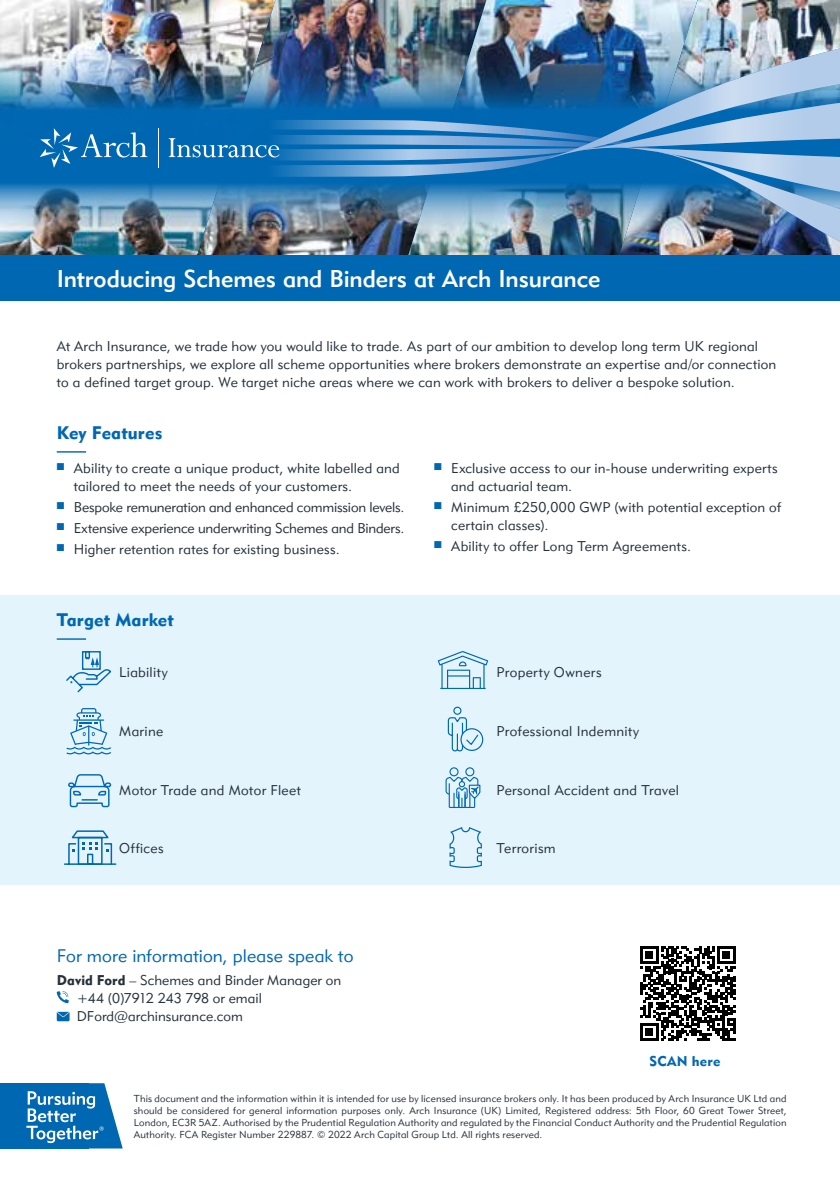
<style>
.page{position:relative;width:840px;height:1191px;background:#fff}
.page>*{position:absolute;margin:0;border:0;box-sizing:border-box;transform-origin:0 0}
.t1{font:24px "Geometric 415 BT Medium A";letter-spacing:-.005em;color:#fff}
.t2{font:18px "Geometric 415 BT Lite A";letter-spacing:.005em;color:#0067b2}
.t3{font:18px "Geometric 415 BT Black A";letter-spacing:.01em;color:#0067b2}
.t4{font:14px/18px "Geometric 415 BT Lite A";letter-spacing:.015em;color:#25303b}
.t5{font:14px "Geometric 415 BT Lite A";letter-spacing:-.005em;color:#25303b}
.t6{font:14px "Geometric 415 BT Lite A";letter-spacing:-.01em;color:#25303b}
.t7{font:14px "Geometric 415 BT Black A";letter-spacing:.02em;color:#0067b2}
.t8{font:10px/12px "Geometric 415 BT Lite A";letter-spacing:.015em;color:#25303b;text-align:justify}
.s1{font-family:"Geometric 415 BT Black A"}
</style>
<div class="page">
<div style="left:0;top:595px;width:839px;height:289px;background:#e3f4fd"></div>
<img style="left:0;top:243px;width:197px;height:12px">
<img style="left:197px;top:247px;width:211px;height:8px">
<img style="left:408px;top:247px;width:211px;height:8px">
<img style="left:619px;top:247px;width:220px;height:8px">
<img style="left:0;top:0;width:168px;height:50px">
<svg style="left:0;top:50px;width:21px;height:193px;background:#5497c3"></svg>
<img style="left:21px;top:193px;width:147px;height:54px">
<svg style="left:21px;top:177px;width:147px;height:16px;background:#1874b6"></svg>
<img style="left:21px;top:46px;width:147px;height:131px">
<svg style="left:57px;top:451px;width:29px;height:1px"></svg>
<hr style="left:57px;top:638px;width:29px;height:2px;background:#0067b2">
<svg style="left:66px;top:651px;width:46px;height:42px"></svg>
<svg style="left:66px;top:708px;width:45px;height:46px"></svg>
<svg style="left:68px;top:774px;width:44px;height:34px"></svg>
<svg style="left:64px;top:830px;width:53px;height:35px"></svg>
<svg style="left:437px;top:651px;width:51px;height:38px"></svg>
<div style="left:460px;top:728px;width:23px;height:23px;border:1px solid #0067b2;border-radius:50%"></div>
<svg style="left:447px;top:706px;width:32px;height:46px"></svg>
<div style="left:449px;top:767px;width:9px;height:9px;border:1px solid #0067b2;border-radius:50%"></div>
<div style="left:465px;top:767px;width:9px;height:9px;border:1px solid #0067b2;border-radius:50%"></div>
<svg style="left:445px;top:776px;width:35px;height:32px"></svg>
<svg style="left:449px;top:827px;width:32px;height:41px"></svg>
<svg style="left:57px;top:991px;width:12px;height:12px"></svg>
<svg style="left:57px;top:1011px;width:13px;height:10px"></svg>
<svg style="left:640px;top:946px;width:94px;height:94px"></svg>
<div style="left:0;top:1083px;width:89px;height:65px;background:#0067b2"></div>
<svg style="left:26px;top:1083px;width:97px;height:65px"></svg>
<div style="left:0;top:255px;width:839px;height:45px;background:#0067b2"></div>
<svg style="left:40px;top:128px;width:107px;height:40px;background:#237bbc"></svg>
<img style="left:168px;top:0;width:671px;height:247px">
<hr style="left:158px;top:128px;width:1px;height:39px;background:#fff">
<h1 class="t1" style="left:57px;top:264px;width:545px">Introducing Schemes and Binders at Arch Insurance</h1>
<p class="t4" style="left:57px;top:337px;width:720px">At Arch Insurance, we trade how you would like to trade. As part of our ambition to develop long term UK regional brokers partnerships, we explore all scheme opportunities where brokers demonstrate an expertise and/or connection to a defined target group. We target niche areas where we can work with brokers to deliver a bespoke solution.</p>
<p class="t3" style="left:57px;top:422px;width:107px">Key Features</p>
<p class="t4" style="left:74px;top:459px;width:327px;text-indent:-17px"><sup>■</sup> Ability to create a unique product, white labelled and tailored to meet the needs of your customers.</p>
<p class="t6" style="left:57px;top:498px;width:349px"><sup>■</sup> Bespoke remuneration and enhanced commission levels.</p>
<p class="t5" style="left:57px;top:519px;width:349px"><sup>■</sup> Extensive experience underwriting Schemes and Binders.</p>
<p class="t4" style="left:57px;top:539px;width:284px"><sup>■</sup> Higher retention rates for existing business.</p>
<p class="t4" style="left:451px;top:459px;width:328px;text-indent:-17px"><sup>■</sup> Exclusive access to our in-house underwriting experts and actuarial team.</p>
<p class="t4" style="left:451px;top:498px;width:331px;text-indent:-17px"><sup>■</sup> Minimum £250,000 GWP (with potential exception of certain classes).</p>
<p class="t4" style="left:434px;top:537px;width:258px"><sup>■</sup> Ability to offer Long Term Agreements.</p>
<p class="t3" style="left:57px;top:609px;width:119px">Target Market</p>
<p class="t4" style="left:119px;top:663px;width:50px">Liability</p>
<p class="t4" style="left:119px;top:722px;width:46px">Marine</p>
<p class="t4" style="left:119px;top:780px;width:183px">Motor Trade and Motor Fleet</p>
<p class="t4" style="left:119px;top:839px;width:46px">Offices</p>
<p class="t2" style="left:57px;top:944px;width:298px">For more information, please speak to</p>
<p class="t4" style="left:77px;top:971px;width:265px;text-indent:-20px"><span class="s1">David Ford</span> – Schemes and Binder Manager on +44 (0)7912 243 798 or email<br>DFord@archinsurance.com</p>
<p class="t4" style="left:496px;top:663px;width:106px">Property Owners</p>
<p class="t4" style="left:496px;top:722px;width:144px">Professional Indemnity</p>
<p class="t4" style="left:496px;top:780px;width:184px">Personal Accident and Travel</p>
<p class="t4" style="left:496px;top:839px;width:61px">Terrorism</p>
<p class="t7" style="left:649px;top:1052px;width:72px">SCAN here</p>
<p class="t8" style="left:134px;top:1092px;width:653px">This document and the information within it is intended for use by licensed insurance brokers only. It has been produced by Arch Insurance UK Ltd and should be considered for general information purposes only. Arch Insurance (UK) Limited, Registered address: 5th Floor, 60 Great Tower Street, London, EC3R 5AZ. Authorised by the Prudential Regulation Authority and regulated by the Financial Conduct Authority and the Prudential Regulation Authority. FCA Register Number 229887. © 2022 Arch Capital Group Ltd. All rights reserved.</p>
</div>
